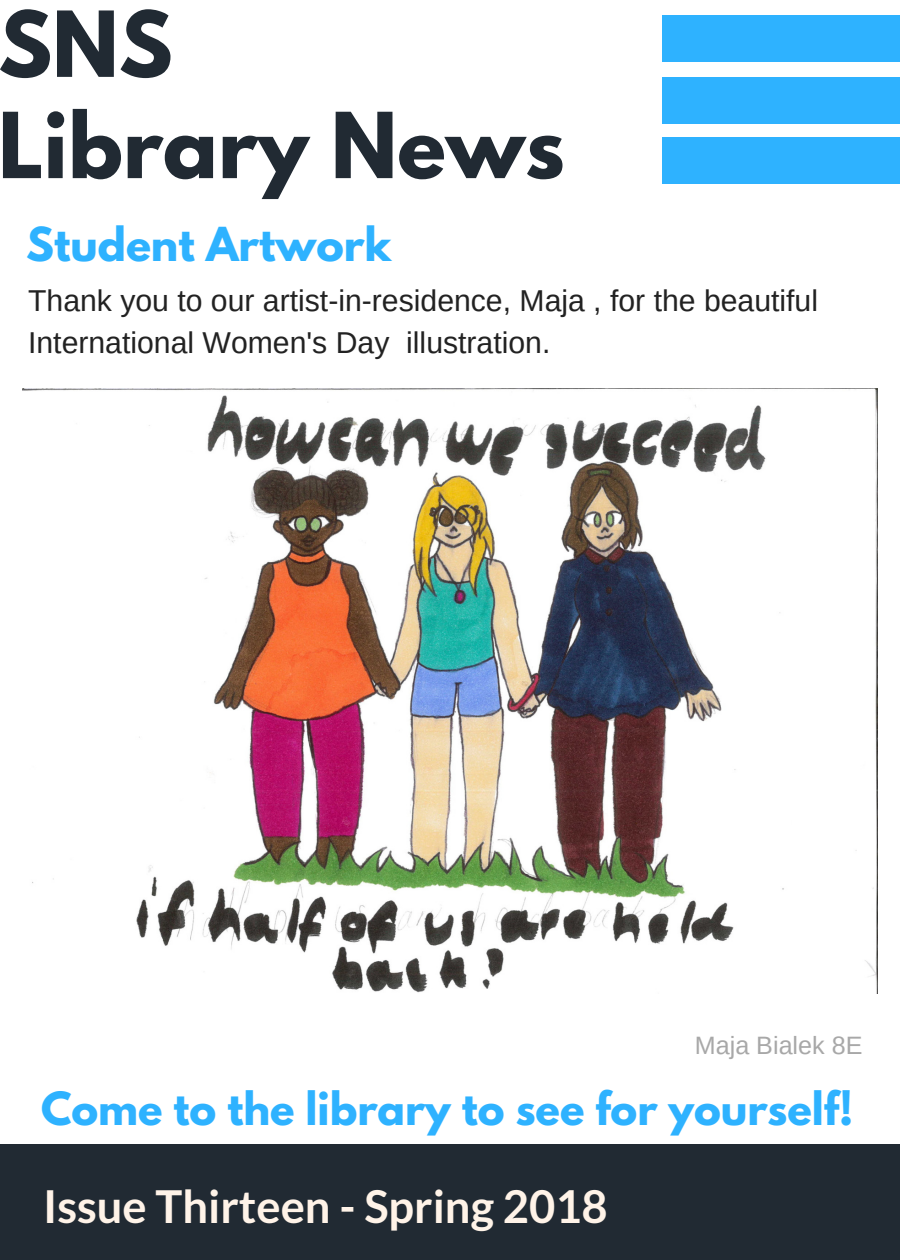
<style>
.page{position:relative;width:900px;height:1260px;background:#fff}
.page>*{position:absolute;margin:0;border:0;box-sizing:border-box;transform-origin:0 0}
.t1{font:700 80.5px/101.2px "League Spartan";color:#212a33}
.t2{font:700 45.25px "Lato";color:#fff3e8}
.t3{font:700 41.5px "League Spartan";color:#2eb2ff}
.t4{font:700 40.5px "League Spartan";color:#2eb2ff}
.t5{font:30.25px/41.2px "Arimo";color:#222}
.t6{font:25.25px "Arimo";color:#a8a8a8}
</style>
<div class="page">
<div style="left:662px;top:15px;width:238px;height:47px;background:#2eb2ff"></div>
<div style="left:662px;top:77px;width:238px;height:47px;background:#2eb2ff"></div>
<div style="left:662px;top:137px;width:238px;height:47px;background:#2eb2ff"></div>
<div style="left:0;top:1144px;width:900px;height:116px;background:#212a33"></div>
<img style="left:22px;top:388px;width:856px;height:606px">
<h1 class="t1" style="left:-2px;top:4px;width:568px">SNS<br>Library News</h1>
<h3 class="t3" style="left:26px;top:223px;width:367px">Student Artwork</h3>
<p class="t5" style="left:28px;top:280px;width:791px">Thank you to our artist-in-residence, Maja , for the beautiful<br>International Women's Day illustration.</p>
<p class="t6" style="left:695px;top:1031px;width:169px">Maja Bialek 8E</p>
<h3 class="t4" style="left:41px;top:1089px;width:814px">Come to the library to see for yourself!</h3>
<h2 class="t2" style="left:43px;top:1178px;width:566px">Issue Thirteen - Spring 2018</h2>
</div>
